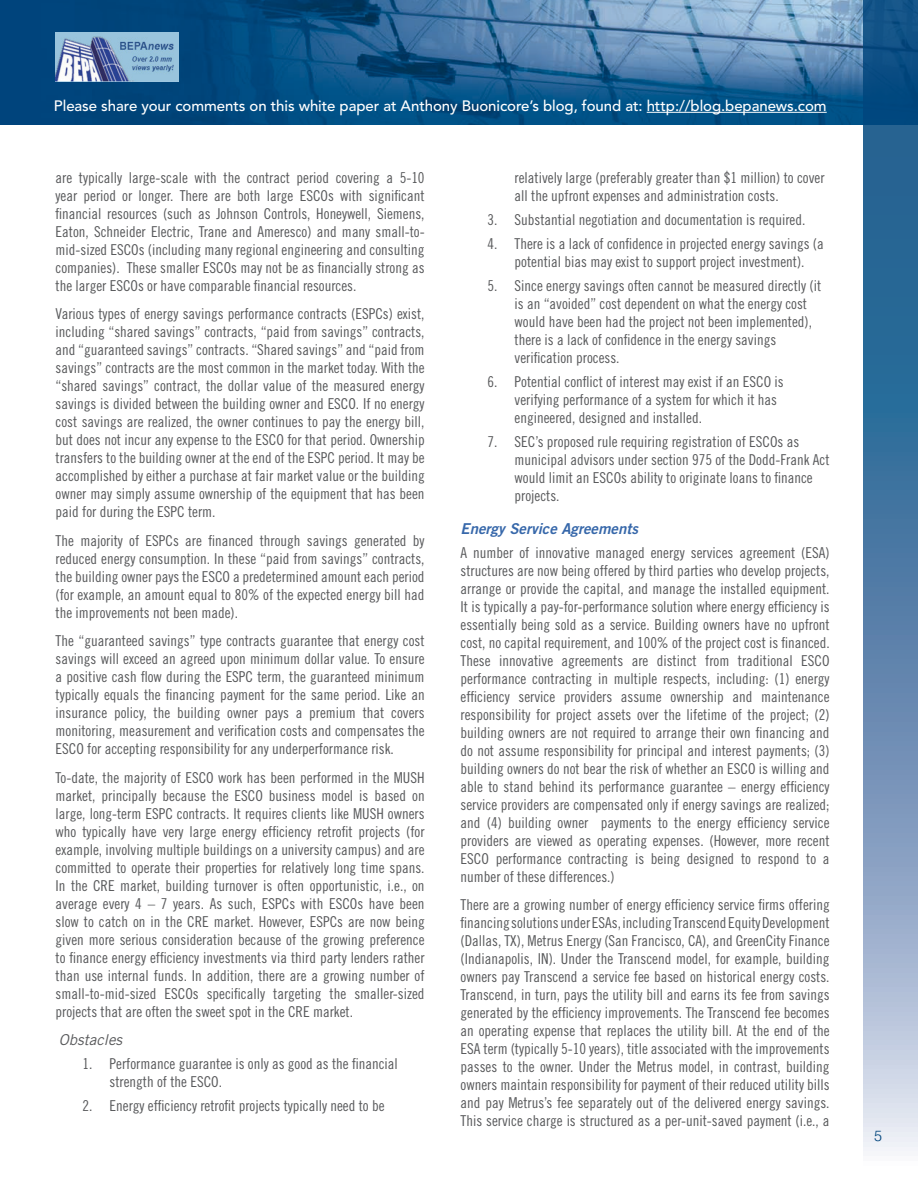
<style>
.page{position:relative;width:918px;height:1188px;background:#fff}
.page>*{position:absolute;margin:0;border:0;box-sizing:border-box;transform-origin:0 0}
.t1{font:15px/18px "Trade Gothic Cond Eighteen";color:#58595b;text-align:justify}
.t2{font:500 15px "Avenir";letter-spacing:-.005em;color:#fff}
.t3{font:15px "Trade Gothic LT Std Bd 2 Obl";color:#3768aa}
.t4{font:italic 15px "Trade Gothic LT Std";color:#58595b}
.t5{font:300 15px "Swiss";color:#00447c}
</style>
<div class="page">
<img style="left:0;top:0;width:864px;height:124px">
<svg style="left:864px;top:0;width:54px;height:1151px;background:#5c86ad"></svg>
<img style="left:56px;top:33px;width:122px;height:48px">
<hr style="left:647px;top:112px;width:180px;height:1px;background:#fff">
<p class="t2" style="left:54px;top:97px;width:774px">Please share your comments on this white paper at Anthony Buonicore’s blog, found at: http://blog.bepanews.com</p>
<p class="t1" style="left:56px;top:168px;width:371px">are typically large-scale with the contract period covering a 5-10 year period or longer. There are both large ESCOs with significant financial resources (such as Johnson Controls, Honeywell, Siemens, Eaton, Schneider Electric, Trane and Ameresco) and many small-to&shy;mid-sized ESCOs (including many regional engineering and consulting companies). These smaller ESCOs may not be as financially strong as the larger ESCOs or have comparable financial resources.</p>
<p class="t1" style="left:56px;top:305px;width:371px">Various types of energy savings performance contracts (ESPCs) exist, including “shared savings” contracts, “paid from savings” contracts, and “guaranteed savings” contracts. “Shared savings” and “paid from savings” contracts are the most common in the market today. With the “shared savings” contract, the dollar value of the measured energy savings is divided between the building owner and ESCO. If no energy cost savings are realized, the owner continues to pay the energy bill, but does not incur any expense to the ESCO for that period. Ownership transfers to the building owner at the end of the ESPC period. It may be accomplished by either a purchase at fair market value or the building owner may simply assume ownership of the equipment that has been paid for during the ESPC term.</p>
<p class="t1" style="left:56px;top:531px;width:371px">The majority of ESPCs are financed through savings generated by reduced energy consumption. In these “paid from savings” contracts, the building owner pays the ESCO a predetermined amount each period (for example, an amount equal to 80% of the expected energy bill had the improvements not been made).</p>
<p class="t1" style="left:56px;top:632px;width:371px">The “guaranteed savings” type contracts guarantee that energy cost savings will exceed an agreed upon minimum dollar value. To ensure a positive cash flow during the ESPC term, the guaranteed minimum typically equals the financing payment for the same period. Like an insurance policy, the building owner pays a premium that covers monitoring, measurement and verification costs and compensates the ESCO for accepting responsibility for any underperformance risk.</p>
<p class="t1" style="left:56px;top:768px;width:371px">To-date, the majority of ESCO work has been performed in the MUSH market, principally because the ESCO business model is based on large, long-term ESPC contracts. It requires clients like MUSH owners who typically have very large energy efficiency retrofit projects (for example, involving multiple buildings on a university campus) and are committed to operate their properties for relatively long time spans.<br>In the CRE market, building turnover is often opportunistic, i.e., on average every 4 – 7 years. As such, ESPCs with ESCOs have been slow to catch on in the CRE market. However, ESPCs are now being given more serious consideration because of the growing preference to finance energy efficiency investments via third party lenders rather than use internal funds. In addition, there are a growing number of small-to-mid-sized ESCOs specifically targeting the smaller-sized projects that are often the sweet spot in the CRE market.</p>
<p class="t4" style="left:59px;top:1031px;width:65px">Obstacles</p>
<p class="t1" style="left:110px;top:1055px;width:290px;text-indent:-27px">1. Performance guarantee is only as good as the financial strength of the ESCO.</p>
<p class="t1" style="left:83px;top:1097px;width:303px">2. Energy efficiency retrofit projects typically need to be</p>
<p class="t1" style="left:515px;top:168px;width:311px">relatively large (preferably greater than $1 million) to cover all the upfront expenses and administration costs.</p>
<p class="t1" style="left:488px;top:210px;width:319px">3. Substantial negotiation and documentation is required.</p>
<p class="t1" style="left:488px;top:234px;width:338px;text-align:center">4. There is a lack of confidence in projected energy savings (a potential bias may exist to support project investment).</p>
<p class="t1" style="left:515px;top:276px;width:308px;text-align:left;text-indent:-27px">5. Since energy savings often cannot be measured directly (it is an “avoided” cost dependent on what the energy cost would have been had the project not been implemented), there is a lack of confidence in the energy savings verification process.</p>
<p class="t1" style="left:515px;top:372px;width:271px;text-align:left;text-indent:-27px">6. Potential conflict of interest may exist if an ESCO is verifying performance of a system for which it has engineered, designed and installed.</p>
<p class="t1" style="left:515px;top:432px;width:316px;text-align:left;text-indent:-27px">7. SEC’s proposed rule requiring registration of ESCOs as municipal advisors under section 975 of the Dodd-Frank Act would limit an ESCOs ability to originate loans to finance projects.</p>
<p class="t3" style="left:461px;top:519px;width:179px">Energy Service Agreements</p>
<p class="t1" style="left:461px;top:543px;width:371px">A number of innovative managed energy services agreement (ESA) structures are now being offered by third parties who develop projects, arrange or provide the capital, and manage the installed equipment.<br>It is typically a pay-for-performance solution where energy efficiency is essentially being sold as a service. Building owners have no upfront cost, no capital requirement, and 100% of the project cost is financed.<br>These innovative agreements are distinct from traditional ESCO performance contracting in multiple respects, including: (1) energy efficiency service providers assume ownership and maintenance responsibility for project assets over the lifetime of the project; (2) building owners are not required to arrange their own financing and do not assume responsibility for principal and interest payments; (3) building owners do not bear the risk of whether an ESCO is willing and able to stand behind its performance guarantee – energy efficiency service providers are compensated only if energy savings are realized; and (4) building owner payments to the energy efficiency service providers are viewed as operating expenses. (However, more recent ESCO performance contracting is being designed to respond to a number of these differences.)</p>
<p class="t1" style="left:461px;top:896px;width:371px">There are a growing number of energy efficiency service firms offering financing solutions under ESAs, including Transcend Equity Development (Dallas, TX), Metrus Energy (San Francisco, CA), and GreenCity Finance (Indianapolis, IN). Under the Transcend model, for example, building owners pay Transcend a service fee based on historical energy costs.<br>Transcend, in turn, pays the utility bill and earns its fee from savings generated by the efficiency improvements. The Transcend fee becomes an operating expense that replaces the utility bill. At the end of the ESA term (typically 5-10 years), title associated with the improvements passes to the owner. Under the Metrus model, in contrast, building owners maintain responsibility for payment of their reduced utility bills and pay Metrus’s fee separately out of the delivered energy savings.<br>This service charge is structured as a per-unit-saved payment (i.e., a</p>
<p class="t5" style="left:874px;top:1126px;width:9px">5</p>
</div>
